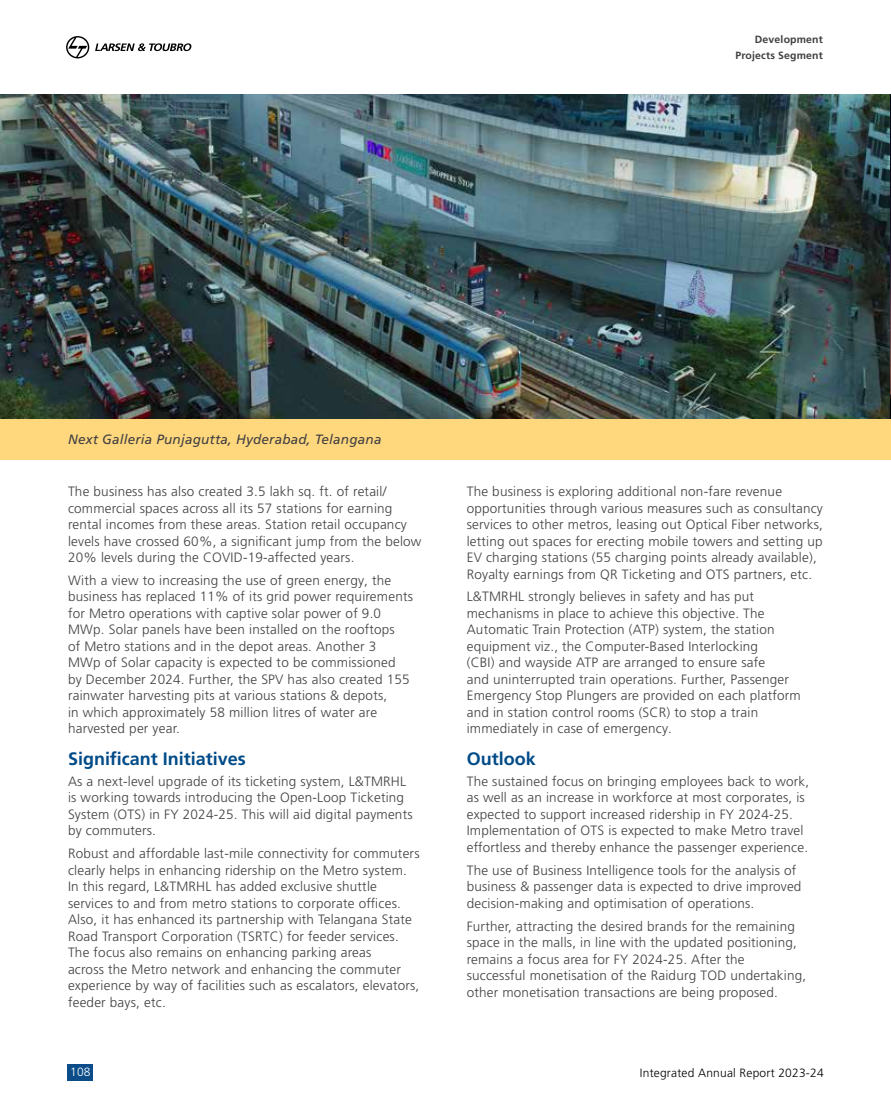
<style>
.page{position:relative;width:891px;height:1107px;background:#fff}
.page>*{position:absolute;margin:0;border:0;box-sizing:border-box;transform-origin:0 0}
.t1{font:700 18px "Frutiger LT Pro";color:#004b88}
.t2{font:300 13.5px/16.5px "Frutiger LT Pro";letter-spacing:.015em;color:#414042}
.t3{font:italic 13.5px "Frutiger LT Pro";letter-spacing:.015em;color:#414042}
.t4{font:300 12px "Frutiger LT Pro";letter-spacing:.015em;color:#000}
.t5{font:300 12px "Frutiger LT Pro";color:#fff}
.t6{font:700 10.5px/16.5px "Frutiger LT Pro";letter-spacing:.015em;color:#414042;text-align:right}
</style>
<div class="page">
<div style="left:0;top:419px;width:891px;height:41px;background:#ffd77d"></div>
<svg style="left:66px;top:36px;width:23px;height:22px"></svg>
<svg style="left:95px;top:43px;width:96px;height:8px"></svg>
<div style="left:68px;top:1064px;width:25px;height:16px;background:#0c4d89"></div>
<img style="left:0;top:94px;width:891px;height:325px">
<p class="t6" style="left:736px;top:31px;width:89px">Development<br>Projects Segment</p>
<p class="t3" style="left:68px;top:431px;width:315px">Next Galleria Punjagutta, Hyderabad, Telangana</p>
<p class="t2" style="left:68px;top:483px;width:355px">The business has also created 3.5 lakh sq. ft. of retail/ commercial spaces across all its 57 stations for earning rental incomes from these areas. Station retail occupancy levels have crossed 60%, a significant jump from the below 20% levels during the COVID-19-affected years.</p>
<p class="t2" style="left:68px;top:572px;width:346px">With a view to increasing the use of green energy, the business has replaced 11% of its grid power requirements for Metro operations with captive solar power of 9.0<br>MWp. Solar panels have been installed on the rooftops<br>of Metro stations and in the depot areas. Another 3<br>MWp of Solar capacity is expected to be commissioned<br>by December 2024. Further, the SPV has also created 155 rainwater harvesting pits at various stations &amp; depots,<br>in which approximately 58 million litres of water are harvested per year.</p>
<h1 class="t1" style="left:68px;top:748px;width:179px">Significant Initiatives</h1>
<p class="t2" style="left:68px;top:773px;width:346px">As a next-level upgrade of its ticketing system, L&amp;TMRHL is working towards introducing the Open-Loop Ticketing System (OTS) in FY 2024-25. This will aid digital payments by commuters.</p>
<p class="t2" style="left:68px;top:845px;width:353px">Robust and affordable last-mile connectivity for commuters clearly helps in enhancing ridership on the Metro system.<br>In this regard, L&amp;TMRHL has added exclusive shuttle services to and from metro stations to corporate offices.<br>Also, it has enhanced its partnership with Telangana State Road Transport Corporation (TSRTC) for feeder services.<br>The focus also remains on enhancing parking areas<br>across the Metro network and enhancing the commuter experience by way of facilities such as escalators, elevators, feeder bays, etc.</p>
<p class="t2" style="left:467px;top:483px;width:358px">The business is exploring additional non-fare revenue opportunities through various measures such as consultancy services to other metros, leasing out Optical Fiber networks, letting out spaces for erecting mobile towers and setting up EV charging stations (55 charging points already available), Royalty earnings from QR Ticketing and OTS partners, etc.</p>
<p class="t2" style="left:467px;top:589px;width:336px">L&amp;TMRHL strongly believes in safety and has put mechanisms in place to achieve this objective. The Automatic Train Protection (ATP) system, the station equipment viz., the Computer-Based Interlocking<br>(CBI) and wayside ATP are arranged to ensure safe<br>and uninterrupted train operations. Further, Passenger Emergency Stop Plungers are provided on each platform and in station control rooms (SCR) to stop a train immediately in case of emergency.</p>
<h1 class="t1" style="left:467px;top:748px;width:71px">Outlook</h1>
<p class="t2" style="left:467px;top:773px;width:344px">The sustained focus on bringing employees back to work, as well as an increase in workforce at most corporates, is expected to support increased ridership in FY 2024-25.<br>Implementation of OTS is expected to make Metro travel effortless and thereby enhance the passenger experience.</p>
<p class="t2" style="left:467px;top:862px;width:336px">The use of Business Intelligence tools for the analysis of business &amp; passenger data is expected to drive improved decision-making and optimisation of operations.</p>
<p class="t2" style="left:467px;top:918px;width:341px">Further, attracting the desired brands for the remaining space in the malls, in line with the updated positioning, remains a focus area for FY 2024-25. After the successful monetisation of the Raidurg TOD undertaking, other monetisation transactions are being proposed.</p>
<p class="t5" style="left:70px;top:1065px;width:22px">108</p>
<p class="t4" style="left:640px;top:1066px;width:185px">Integrated Annual Report 2023-24</p>
</div>
